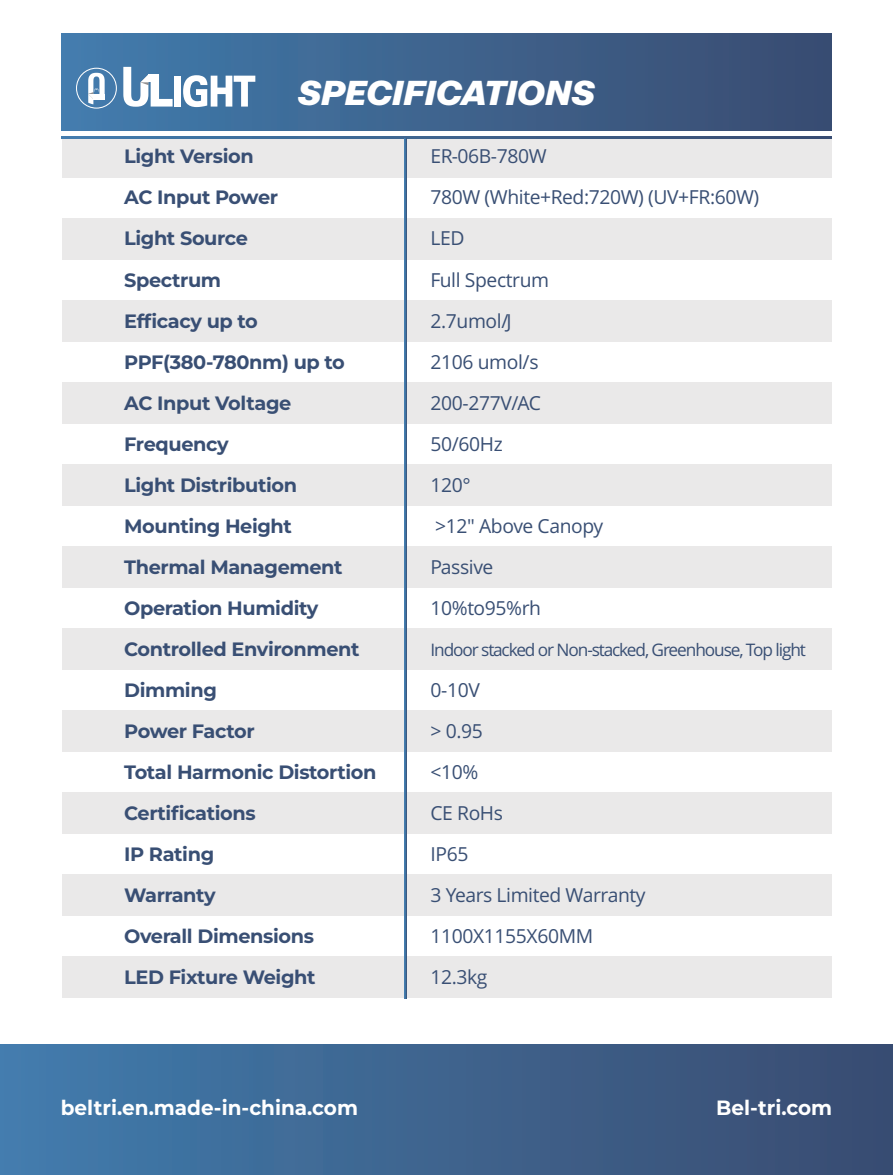
<style>
.page{position:relative;width:893px;height:1175px;background:#fff}
.page>*{position:absolute;margin:0;border:0;box-sizing:border-box;transform-origin:0 0}
.t1{font:italic 900 34.5px "Decagram TRIAL";color:#fff}
.t2{font:700 20.55px "Liga Montserrat";color:#fff}
.t3{font:700 19.35px "Liga Montserrat";letter-spacing:-.02em;color:#394f74}
.t4{font:19.35px "Spica Neue P";letter-spacing:-.02em;color:#394f74}
.t5{font:17.25px "Spica Neue P";letter-spacing:-.065em;color:#394f74}
</style>
<div class="page">
<div style="left:62px;top:136px;width:769px;height:41px;background:#eae9e9"></div>
<div style="left:62px;top:33px;width:769px;height:97px;background:linear-gradient(to right,#437dad,#394b70)"></div>
<div style="left:62px;top:218px;width:769px;height:41px;background:#eae9e9"></div>
<div style="left:62px;top:300px;width:769px;height:41px;background:#eae9e9"></div>
<div style="left:62px;top:382px;width:769px;height:41px;background:#eae9e9"></div>
<div style="left:62px;top:464px;width:769px;height:41px;background:#eae9e9"></div>
<div style="left:62px;top:546px;width:769px;height:41px;background:#eae9e9"></div>
<div style="left:62px;top:628px;width:769px;height:41px;background:#eae9e9"></div>
<div style="left:62px;top:711px;width:769px;height:41px;background:#eae9e9"></div>
<div style="left:62px;top:793px;width:769px;height:41px;background:#eae9e9"></div>
<div style="left:62px;top:875px;width:769px;height:41px;background:#eae9e9"></div>
<div style="left:62px;top:957px;width:769px;height:41px;background:#eae9e9"></div>
<div style="left:0;top:1044px;width:893px;height:131px;background:linear-gradient(to right,#427cad,#3a4b70)"></div>
<svg style="left:62px;top:136px;width:769px;height:2px;background:#3d638e"></svg>
<hr style="left:405px;top:138px;width:1px;height:860px;background:#3e73a2">
<div style="left:174px;top:76px;width:7px;height:31px;background:#fff"></div>
<svg style="left:183px;top:75px;width:72px;height:32px"></svg>
<svg style="left:123px;top:67px;width:50px;height:40px"></svg>
<div style="left:148px;top:74px;width:11px;height:8px;background:#fff"></div>
<svg style="left:88px;top:73px;width:17px;height:31px"></svg>
<div style="left:76px;top:68px;width:41px;height:41px;border:1px solid #fff;border-radius:50%"></div>
<h1 class="t1" style="left:298px;top:77px;width:298px">SPECIFICATIONS</h1>
<p class="t3" style="left:124px;top:143px;width:131px">Light Version</p>
<p class="t4" style="left:430px;top:142px;width:118px">ER-06B-780W</p>
<p class="t3" style="left:124px;top:184px;width:155px">AC Input Power</p>
<p class="t4" style="left:430px;top:183px;width:330px">780W (White+Red:720W) (UV+FR:60W)</p>
<p class="t3" style="left:124px;top:225px;width:125px">Light Source</p>
<p class="t4" style="left:430px;top:224px;width:36px">LED</p>
<p class="t3" style="left:124px;top:266px;width:98px">Spectrum</p>
<p class="t4" style="left:430px;top:266px;width:120px">Full Spectrum</p>
<p class="t3" style="left:124px;top:307px;width:135px">Efficacy up to</p>
<p class="t4" style="left:430px;top:307px;width:83px">2.7umol/J</p>
<p class="t3" style="left:124px;top:348px;width:222px">PPF(380-780nm) up to</p>
<p class="t4" style="left:430px;top:348px;width:110px">2106 umol/s</p>
<p class="t3" style="left:124px;top:389px;width:169px">AC Input Voltage</p>
<p class="t4" style="left:430px;top:389px;width:112px">200-277V/AC</p>
<p class="t3" style="left:124px;top:430px;width:106px">Frequency</p>
<p class="t4" style="left:430px;top:430px;width:74px">50/60Hz</p>
<p class="t3" style="left:124px;top:471px;width:174px">Light Distribution</p>
<p class="t4" style="left:430px;top:471px;width:42px">120°</p>
<p class="t3" style="left:124px;top:512px;width:169px">Mounting Height</p>
<p class="t4" style="left:435px;top:512px;width:170px">&gt;12" Above Canopy</p>
<p class="t3" style="left:124px;top:553px;width:220px">Thermal Management</p>
<p class="t4" style="left:430px;top:553px;width:64px">Passive</p>
<p class="t3" style="left:124px;top:594px;width:196px">Operation Humidity</p>
<p class="t4" style="left:430px;top:594px;width:112px">10%to95%rh</p>
<p class="t3" style="left:124px;top:635px;width:237px">Controlled Environment</p>
<p class="t5" style="left:430px;top:637px;width:377px">Indoor stacked or Non-stacked, Greenhouse, Top light</p>
<p class="t3" style="left:124px;top:676px;width:94px">Dimming</p>
<p class="t4" style="left:430px;top:676px;width:51px">0-10V</p>
<p class="t3" style="left:124px;top:717px;width:132px">Power Factor</p>
<p class="t4" style="left:430px;top:717px;width:54px">&gt; 0.95</p>
<p class="t3" style="left:124px;top:758px;width:254px">Total Harmonic Distortion</p>
<p class="t4" style="left:430px;top:758px;width:49px">&lt;10%</p>
<p class="t3" style="left:124px;top:799px;width:133px">Certifications</p>
<p class="t4" style="left:430px;top:799px;width:74px">CE RoHs</p>
<p class="t3" style="left:124px;top:840px;width:92px">IP Rating</p>
<p class="t4" style="left:430px;top:840px;width:39px">IP65</p>
<p class="t3" style="left:124px;top:881px;width:93px">Warranty</p>
<p class="t4" style="left:430px;top:881px;width:217px">3 Years Limited Warranty</p>
<p class="t3" style="left:124px;top:922px;width:191px">Overall Dimensions</p>
<p class="t4" style="left:430px;top:922px;width:164px">1100X1155X60MM</p>
<p class="t3" style="left:124px;top:963px;width:193px">LED Fixture Weight</p>
<p class="t4" style="left:430px;top:963px;width:58px">12.3kg</p>
<p class="t2" style="left:61px;top:1093px;width:299px">beltri.en.made-in-china.com</p>
<p class="t2" style="left:716px;top:1093px;width:117px">Bel-tri.com</p>
</div>
